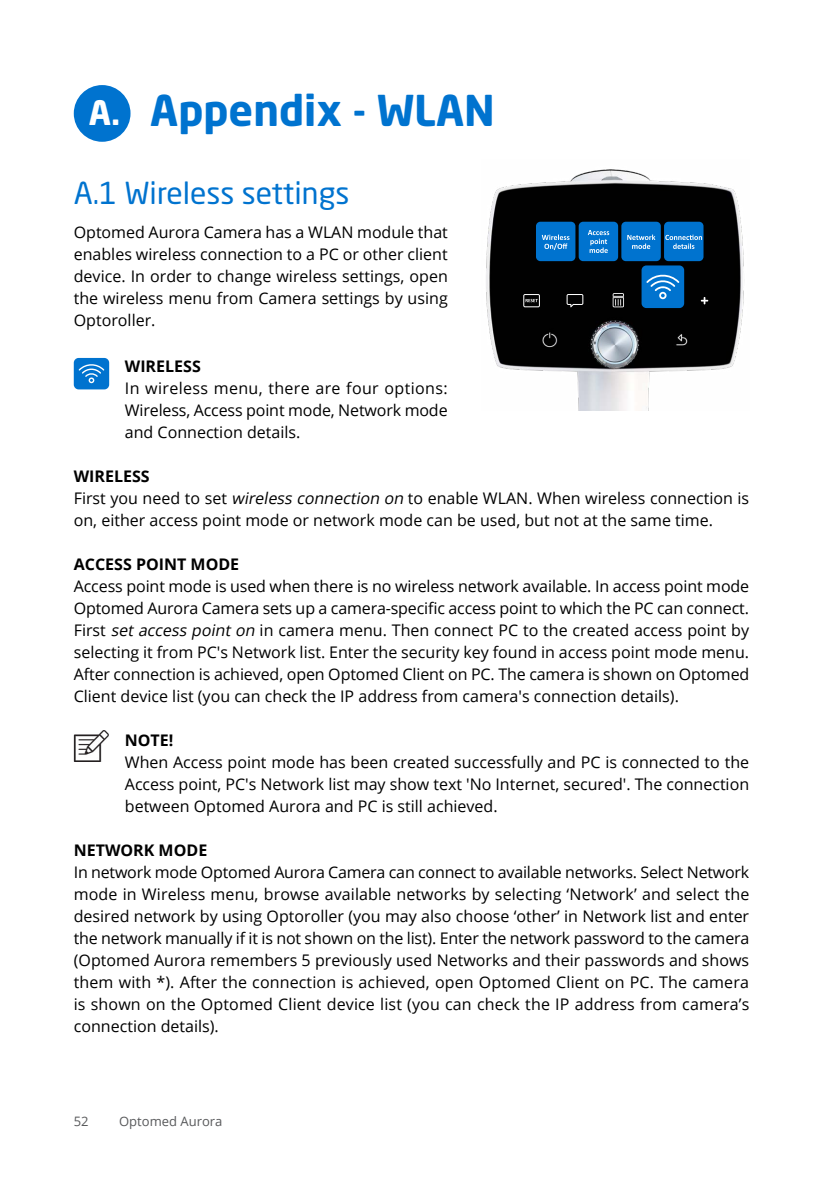
<style>
.page{position:relative;width:840px;height:1191px;background:#fff}
.page>*{position:absolute;margin:0;border:0;box-sizing:border-box;transform-origin:0 0}
.t1{font:700 42px "Neo Sans Std";color:#0073cf}
.t2{font:700 33.4px "Neo Sans Std";color:#fff}
.t3{font:30px "Neo Sans Std";color:#0073cf}
.t4{font:16px/22px "Open Sans";color:#000;text-align:justify}
.t5{font:700 16px "Open Sans";color:#000}
.t6{font:13px "Open Sans";color:#58595b}
.s1{font-weight:700}
.s2{font-style:italic}
</style>
<div class="page">
<div style="left:74px;top:358px;width:35px;height:31px;background:#0073cf;border-radius:5px"></div>
<svg style="left:79px;top:364px;width:25px;height:19px"></svg>
<img style="left:486px;top:169px;width:258px;height:241px">
<div style="left:641px;top:265px;width:42px;height:43px;background:#0073cf;border-radius:5px"></div>
<svg style="left:646px;top:274px;width:33px;height:25px"></svg>
<svg style="left:523px;top:294px;width:16px;height:13px"></svg>
<svg style="left:566px;top:294px;width:17px;height:13px"></svg>
<svg style="left:612px;top:293px;width:11px;height:14px"></svg>
<svg style="left:700px;top:297px;width:7px;height:7px"></svg>
<div style="left:535px;top:222px;width:40px;height:39px;background:#0073cf;border-radius:4px"></div>
<div style="left:578px;top:222px;width:39px;height:39px;background:#0073cf;border-radius:4px"></div>
<div style="left:621px;top:222px;width:39px;height:39px;background:#0073cf;border-radius:4px"></div>
<div style="left:663px;top:222px;width:40px;height:39px;background:#0073cf;border-radius:4px"></div>
<svg style="left:665px;top:235px;width:36px;height:14px"></svg>
<svg style="left:627px;top:234px;width:28px;height:15px"></svg>
<svg style="left:541px;top:234px;width:28px;height:16px"></svg>
<svg style="left:587px;top:230px;width:22px;height:23px"></svg>
<img style="left:74px;top:730px;width:35px;height:31px">
<div style="left:74px;top:85px;width:56px;height:57px;background:#0073cf;border-radius:50%"></div>
<h1 class="t1" style="left:89px;top:83px;width:407px">A. Appendix - WLAN</h1>
<h2 class="t2" style="left:89px;top:91px;width:33px">A.</h2>
<h3 class="t3" style="left:74px;top:175px;width:277px">A.1 Wireless settings</h3>
<p class="t4" style="left:74px;top:220px;width:375px">Optomed Aurora Camera has a WLAN module that enables wireless connection to a PC or other client device. In order to change wireless settings, open the wireless menu from Camera settings by using Optoroller.</p>
<p class="t5" style="left:125px;top:355px;width:77px">WIRELESS</p>
<p class="t4" style="left:125px;top:376px;width:324px">In wireless menu, there are four options:<br>Wireless, Access point mode, Network mode and Connection details.</p>
<p class="t4" style="left:74px;top:464px;width:676px;text-align:left"><span class="s1">WIRELESS<br></span>First you need to set <span class="s2">wireless connection on</span> to enable WLAN. When wireless connection is on, either access point mode or network mode can be used, but not at the same time.</p>
<p class="t5" style="left:74px;top:553px;width:167px">ACCESS POINT MODE</p>
<p class="t4" style="left:74px;top:574px;width:676px">Access point mode is used when there is no wireless network available. In access point mode Optomed Aurora Camera sets up a camera-specific access point to which the PC can connect.<br>First <span class="s2">set access point on</span> in camera menu. Then connect PC to the created access point by selecting it from PC's Network list. Enter the security key found in access point mode menu.<br>After connection is achieved, open Optomed Client on PC. The camera is shown on Optomed Client device list (you can check the IP address from camera's connection details).</p>
<p class="t5" style="left:125px;top:729px;width:50px">NOTE!</p>
<p class="t4" style="left:125px;top:750px;width:625px">When Access point mode has been created successfully and PC is connected to the Access point, PC's Network list may show text 'No Internet, secured'. The connection between Optomed Aurora and PC is still achieved.</p>
<p class="t5" style="left:74px;top:839px;width:135px">NETWORK MODE</p>
<p class="t4" style="left:74px;top:860px;width:676px">In network mode Optomed Aurora Camera can connect to available networks. Select Network mode in Wireless menu, browse available networks by selecting ‘Network’ and select the desired network by using Optoroller (you may also choose ‘other’ in Network list and enter the network manually if it is not shown on the list). Enter the network password to the camera (Optomed Aurora remembers 5 previously used Networks and their passwords and shows them with *). After the connection is achieved, open Optomed Client on PC. The camera is shown on the Optomed Client device list (you can check the IP address from camera’s connection details).</p>
<p class="t6" style="left:74px;top:1112px;width:16px">52</p>
<p class="t6" style="left:119px;top:1112px;width:105px">Optomed Aurora</p>
</div>
